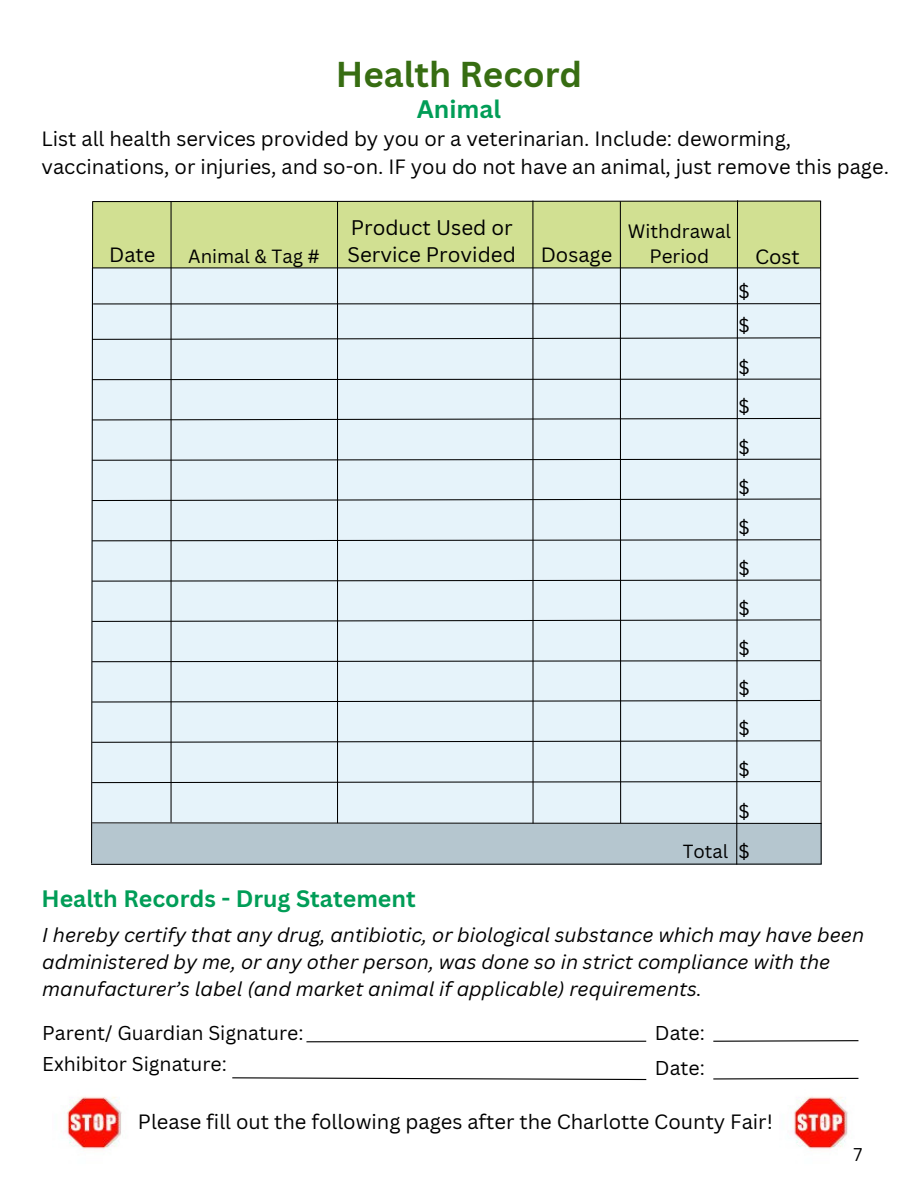
<style>
.page{position:relative;width:918px;height:1188px;background:#fff}
.page>*{position:absolute;margin:0;border:0;box-sizing:border-box;transform-origin:0 0}
.t1{font:700 34.95px "Canva Sans";color:#376d12}
.t2{font:700 24.6px "Canva Sans";color:#019d57}
.t3{font:700 23.1px "Canva Sans";color:#019d57}
.t4{font:20.55px/27.6px "Canva Sans";color:#000}
.t5{font:20.1px/28.2px "Canva Sans";color:#000}
.t6{font:italic 19.5px/27px "Canva Sans";color:#000}
.t7{font:19.5px "Canva Sans";color:#000}
.t8{font:18.9px/25.3px "Canva Sans";color:#000;text-align:center}
.t9{font:18.6px "Canva Sans";color:#000}
.t10{font:18.45px "Canva Sans";color:#000}
.t11{font:18px "Canva Sans";color:#000}
</style>
<div class="page">
<svg style="left:91px;top:200px;width:731px;height:665px"></svg>
<hr style="left:532px;top:201px;width:2px;height:622px;background:#000">
<hr style="left:171px;top:202px;width:1px;height:620px;background:#000">
<hr style="left:337px;top:201px;width:1px;height:622px;background:#000">
<svg style="left:306px;top:1040px;width:341px;height:3px"></svg>
<svg style="left:713px;top:1040px;width:146px;height:2px"></svg>
<svg style="left:232px;top:1077px;width:415px;height:4px"></svg>
<svg style="left:713px;top:1077px;width:146px;height:3px"></svg>
<img style="left:66px;top:1096px;width:56px;height:55px">
<img style="left:793px;top:1096px;width:55px;height:55px">
<p class="t1" style="left:336px;top:50px;width:248px">Health Record</p>
<p class="t2" style="left:417px;top:91px;width:86px">Animal</p>
<p class="t5" style="left:42px;top:124px;width:849px">List all health services provided by you or a veterinarian. Include: deworming, vaccinations, or injuries, and so-on. IF you do not have an animal, just remove this page.</p>
<p class="t5" style="left:109px;top:240px;width:48px">Date</p>
<p class="t9" style="left:188px;top:244px;width:133px">Animal &amp; Tag #</p>
<p class="t4" style="left:347px;top:213px;width:170px">Product Used or<br>Service Provided</p>
<p class="t5" style="left:541px;top:240px;width:73px">Dosage</p>
<p class="t8" style="left:628px;top:218px;width:105px">Withdrawal<br>Period</p>
<p class="t5" style="left:755px;top:242px;width:46px">Cost</p>
<p class="t10" style="left:738px;top:279px;width:13px">$</p>
<p class="t10" style="left:738px;top:313px;width:13px">$</p>
<p class="t10" style="left:738px;top:354px;width:13px">$</p>
<p class="t10" style="left:738px;top:393px;width:13px">$</p>
<p class="t10" style="left:738px;top:434px;width:13px">$</p>
<p class="t10" style="left:738px;top:474px;width:13px">$</p>
<p class="t10" style="left:738px;top:515px;width:13px">$</p>
<p class="t10" style="left:738px;top:555px;width:13px">$</p>
<p class="t10" style="left:738px;top:595px;width:13px">$</p>
<p class="t10" style="left:738px;top:636px;width:13px">$</p>
<p class="t10" style="left:738px;top:675px;width:13px">$</p>
<p class="t10" style="left:738px;top:716px;width:13px">$</p>
<p class="t10" style="left:738px;top:756px;width:13px">$</p>
<p class="t10" style="left:683px;top:838px;width:47px">Total</p>
<p class="t10" style="left:738px;top:798px;width:13px">$</p>
<p class="t10" style="left:738px;top:839px;width:13px">$</p>
<p class="t3" style="left:42px;top:882px;width:376px">Health Records - Drug Statement</p>
<p class="t6" style="left:42px;top:921px;width:824px">I hereby certify that any drug, antibiotic, or biological substance which may have been administered by me, or any other person, was done so in strict compliance with the manufacturer’s label (and market animal if applicable) requirements.</p>
<p class="t7" style="left:42px;top:1019px;width:263px">Parent/ Guardian Signature:</p>
<p class="t7" style="left:655px;top:1019px;width:51px">Date:</p>
<p class="t7" style="left:42px;top:1051px;width:186px">Exhibitor Signature:</p>
<p class="t7" style="left:655px;top:1054px;width:51px">Date:</p>
<p class="t5" style="left:138px;top:1107px;width:636px">Please fill out the following pages after the Charlotte County Fair!</p>
<p class="t11" style="left:854px;top:1142px;width:10px">7</p>
</div>
